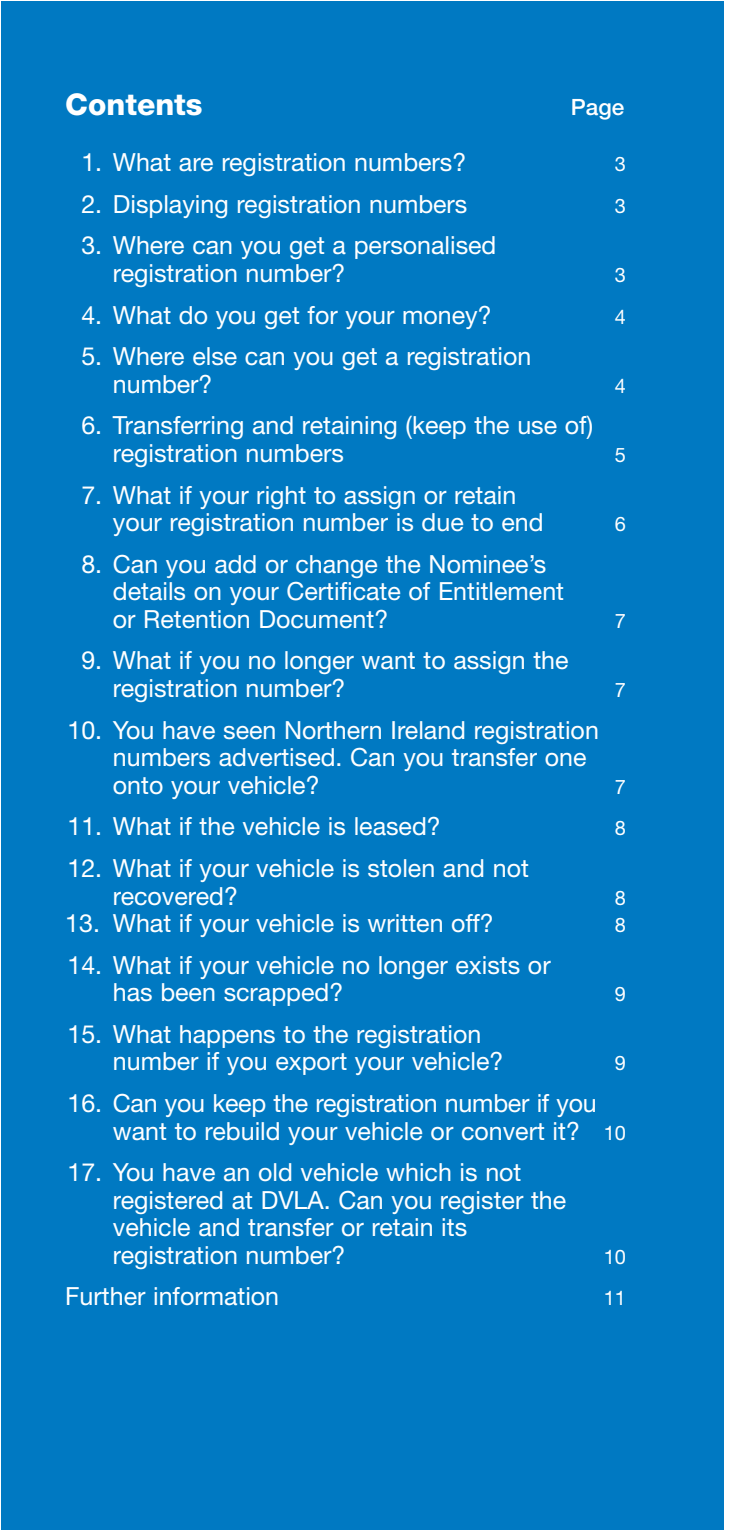
<style>
.page{position:relative;width:745px;height:1531px;background:#fff}
.page>*{position:absolute;margin:0;border:0;box-sizing:border-box;transform-origin:0 0}
.t1{font:800 30px "Helvetica Neue";color:#fff}
.t2{font:25px/27.5px "Helvetica Neue";color:#fff}
.t3{font:500 22.5px "Helvetica Neue";color:#fff}
.t4{font:20px "Helvetica Neue";color:#fff}
.s1{font-size:20px}
</style>
<div class="page">
<div style="left:1px;top:1px;width:722px;height:1528px;background:#0079c2"></div>
<p class="t1" style="left:65px;top:87px;width:139px">Contents</p>
<p class="t3" style="left:570px;top:94px;width:55px">Page</p>
<p class="t2" style="left:81px;top:148px;width:386px">1. What are registration numbers?</p>
<p class="t4" style="left:614px;top:152px;width:13px">3</p>
<p class="t2" style="left:81px;top:190px;width:387px">2. Displaying registration numbers</p>
<p class="t4" style="left:614px;top:194px;width:13px">3</p>
<p class="t2" style="left:113px;top:231px;width:385px;text-indent:-31px">3. Where can you get a personalised registration number?</p>
<p class="t4" style="left:614px;top:263px;width:13px">3</p>
<p class="t2" style="left:81px;top:300px;width:411px">4. What do you get for your money?</p>
<p class="t4" style="left:614px;top:304px;width:13px">4</p>
<p class="t2" style="left:113px;top:342px;width:420px;text-indent:-31px">5. Where else can you get a registration number?</p>
<p class="t4" style="left:614px;top:374px;width:13px">4</p>
<p class="t2" style="left:113px;top:411px;width:481px;text-indent:-31px">6. Transferring and retaining (keep the use of) registration numbers</p>
<p class="t2" style="left:113px;top:480px;width:432px;text-indent:-31px">7. What if your right to assign or retain your registration number is due to end</p>
<p class="t2" style="left:113px;top:550px;width:452px;text-indent:-31px">8. Can you add or change the Nominee’s details on your Certificate of Entitlement or Retention Document?</p>
<p class="t2" style="left:113px;top:646px;width:457px;text-indent:-31px">9. What if you no longer want to assign the registration number?</p>
<p class="t2" style="left:113px;top:715px;width:487px;text-indent:-45px">10. You have seen Northern Ireland registration numbers advertised. Can you transfer one onto your vehicle?</p>
<p class="t4" style="left:614px;top:443px;width:13px">5</p>
<p class="t4" style="left:614px;top:512px;width:13px">6</p>
<p class="t4" style="left:614px;top:609px;width:13px">7</p>
<p class="t4" style="left:614px;top:678px;width:13px">7</p>
<p class="t4" style="left:614px;top:774px;width:13px">7</p>
<p class="t2" style="left:67px;top:812px;width:374px">11. What if the vehicle is leased?</p>
<p class="t4" style="left:614px;top:816px;width:13px">8</p>
<p class="t2" style="left:113px;top:854px;width:417px;text-indent:-45px">12. What if your vehicle is stolen and not recovered?</p>
<p class="t4" style="left:614px;top:885px;width:13px">8</p>
<p class="t2" style="left:65px;top:909px;width:430px">13. What if your vehicle is written off?</p>
<p class="t4" style="left:614px;top:913px;width:13px">8</p>
<p class="t2" style="left:113px;top:951px;width:439px;text-indent:-45px">14. What if your vehicle no longer exists or has been scrapped?</p>
<p class="t4" style="left:614px;top:982px;width:13px">9</p>
<p class="t2" style="left:113px;top:1020px;width:392px;text-indent:-45px">15. What happens to the registration number if you export your vehicle?</p>
<p class="t4" style="left:614px;top:1051px;width:13px">9</p>
<p class="t2" style="left:113px;top:1089px;width:514px;text-indent:-45px">16. Can you keep the registration number if you want to rebuild your vehicle or convert it? <span class="s1">10</span></p>
<p class="t2" style="left:113px;top:1158px;width:454px;text-indent:-45px">17. You have an old vehicle which is not registered at DVLA. Can you register the vehicle and transfer or retain its registration number?</p>
<p class="t4" style="left:603px;top:1245px;width:24px">10</p>
<p class="t2" style="left:65px;top:1282px;width:215px">Further information</p>
<p class="t4" style="left:603px;top:1286px;width:24px">11</p>
</div>
